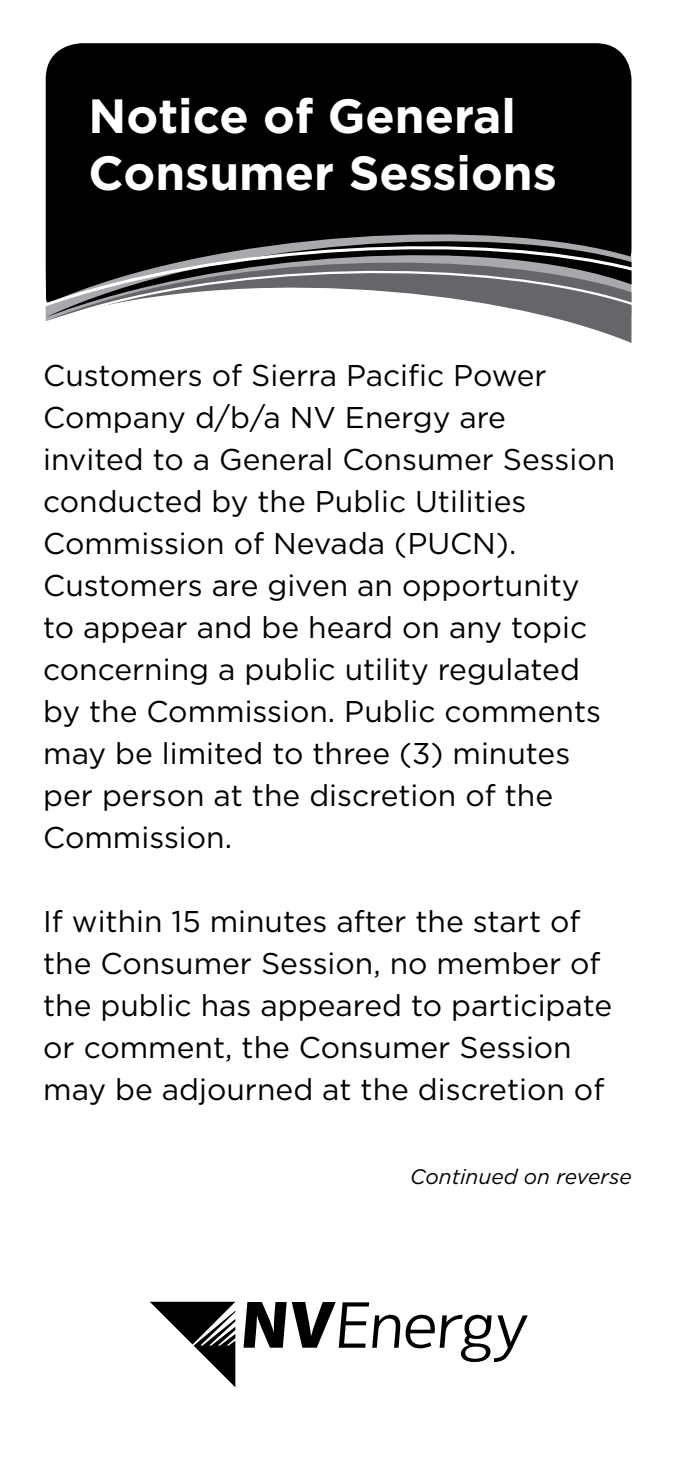
<style>
.page{position:relative;width:675px;height:1458px;background:#fff}
.page>*{position:absolute;margin:0;border:0;box-sizing:border-box;transform-origin:0 0}
.t1{font:700 48px/57.6px "Gotham";color:#fff}
.t2{font:30px/42px "Gotham";color:#000}
.t3{font:italic 21px "Gotham";color:#000}
</style>
<div class="page">
<div style="left:46px;top:43px;width:586px;height:146px;background:#000"></div>
<svg style="left:45px;top:189px;width:587px;height:154px"></svg>
<svg style="left:244px;top:1302px;width:284px;height:60px"></svg>
<svg style="left:150px;top:1302px;width:85px;height:85px"></svg>
<p class="t1" style="left:89px;top:87px;width:470px">Notice of General<br>Consumer Sessions</p>
<p class="t2" style="left:43px;top:354px;width:574px">Customers of Sierra Pacific Power<br>Company d/b/a NV Energy are<br>invited to a General Consumer Session conducted by the Public Utilities<br>Commission of Nevada (PUCN).<br>Customers are given an opportunity to appear and be heard on any topic concerning a public utility regulated by the Commission. Public comments may be limited to three (3) minutes per person at the discretion of the<br>Commission.</p>
<p class="t2" style="left:43px;top:900px;width:570px">If within 15 minutes after the start of the Consumer Session, no member of the public has appeared to participate or comment, the Consumer Session may be adjourned at the discretion of</p>
<p class="t3" style="left:410px;top:1163px;width:223px">Continued on reverse</p>
</div>
